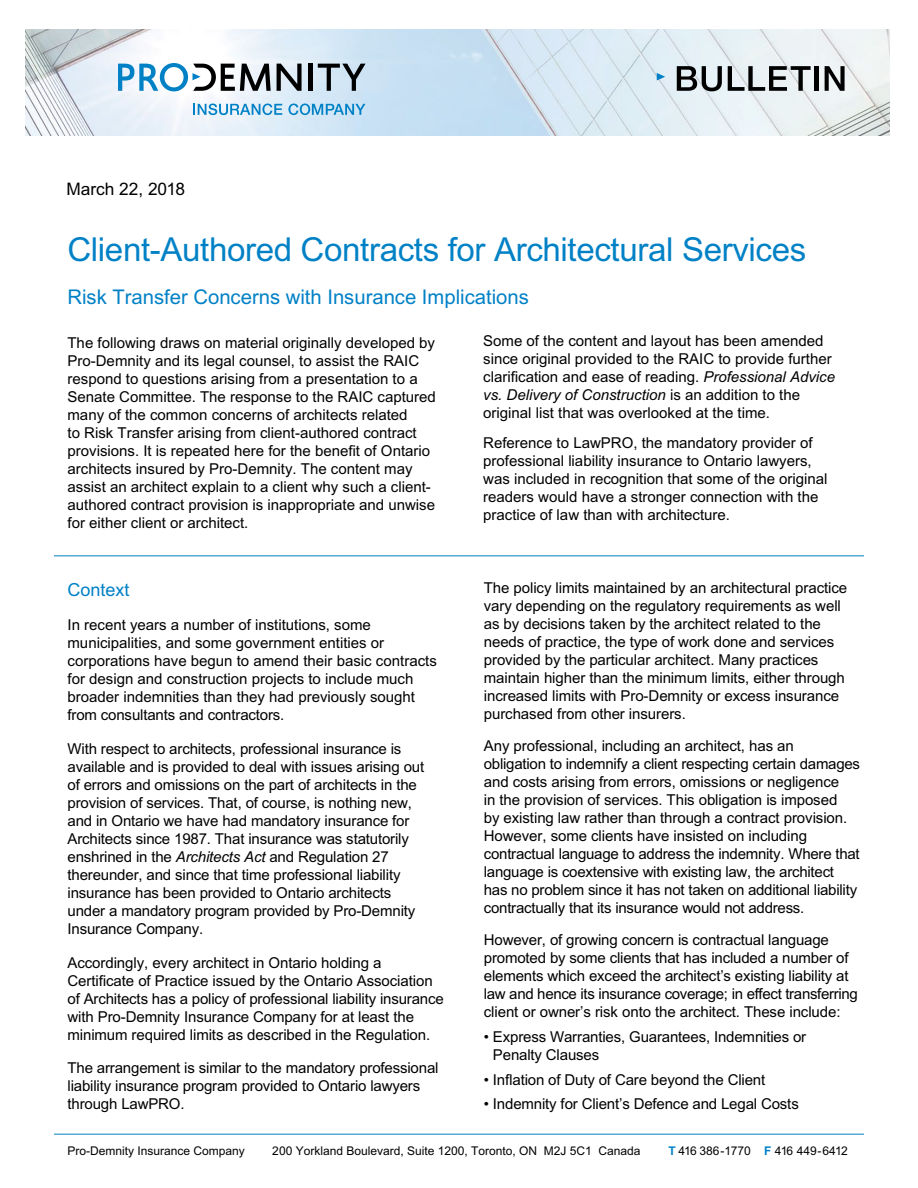
<style>
.page{position:relative;width:918px;height:1188px;background:#fff}
.page>*{position:absolute;margin:0;border:0;box-sizing:border-box;transform-origin:0 0}
.t1{font:33px "M Arial";letter-spacing:-.01em;color:#0081c6}
.t2{font:20.25px "M Arial";color:#0081c6}
.t3{font:18px "M Arial";color:#0081c6}
.t4{font:17.25px "M Arial";color:#000}
.t5{font:15px/18px "M Arial";letter-spacing:-.005em;color:#000}
.t6{font:12px "M Arial";color:#000}
.s1{font-style:italic}
.s2{font-weight:700;color:#0081c6}
</style>
<div class="page">
<hr style="left:54px;top:1134px;width:810px;height:1px;background:#0081c6">
<img style="left:26px;top:30px;width:864px;height:106px">
<svg style="left:677px;top:66px;width:45px;height:25px"></svg>
<svg style="left:728px;top:66px;width:83px;height:25px"></svg>
<div style="left:814px;top:66px;width:5px;height:25px;background:#000"></div>
<svg style="left:825px;top:66px;width:20px;height:25px"></svg>
<svg style="left:657px;top:73px;width:8px;height:7px"></svg>
<svg style="left:118px;top:63px;width:153px;height:28px"></svg>
<svg style="left:277px;top:64px;width:25px;height:27px"></svg>
<hr style="left:308px;top:64px;width:4px;height:27px;background:#000">
<svg style="left:318px;top:64px;width:48px;height:27px"></svg>
<svg style="left:193px;top:104px;width:89px;height:11px"></svg>
<svg style="left:288px;top:104px;width:77px;height:11px"></svg>
<hr style="left:54px;top:555px;width:810px;height:1px;background:#0081c6">
<p class="t4" style="left:67px;top:179px;width:120px">March 22, 2018</p>
<h1 class="t1" style="left:68px;top:231px;width:740px">Client-Authored Contracts for Architectural Services</h1>
<h2 class="t2" style="left:68px;top:285px;width:463px">Risk Transfer Concerns with Insurance Implications</h2>
<p class="t5" style="left:483px;top:331px;width:353px">Some of the content and layout has been amended since original provided to the RAIC to provide further clarification and ease of reading. <span class="s1">Professional Advice vs. Delivery of Construction</span> is an addition to the original list that was overlooked at the time.</p>
<p class="t5" style="left:483px;top:433px;width:346px">Reference to LawPRO, the mandatory provider of professional liability insurance to Ontario lawyers, was included in recognition that some of the original readers would have a stronger connection with the practice of law than with architecture.</p>
<p class="t5" style="left:68px;top:333px;width:370px">The following draws on material originally developed by Pro-Demnity and its legal counsel, to assist the RAIC respond to questions arising from a presentation to a Senate Committee. The response to the RAIC captured many of the common concerns of architects related<br>to Risk Transfer arising from client-authored contract provisions. It is repeated here for the benefit of Ontario architects insured by Pro-Demnity. The content may assist an architect explain to a client why such a client&shy;authored contract provision is inappropriate and unwise for either client or architect.</p>
<p class="t3" style="left:68px;top:579px;width:64px">Context</p>
<p class="t5" style="left:68px;top:616px;width:371px">In recent years a number of institutions, some municipalities, and some government entities or corporations have begun to amend their basic contracts for design and construction projects to include much broader indemnities than they had previously sought from consultants and contractors.</p>
<p class="t5" style="left:68px;top:740px;width:358px">With respect to architects, professional insurance is available and is provided to deal with issues arising out of errors and omissions on the part of architects in the provision of services. That, of course, is nothing new, and in Ontario we have had mandatory insurance for Architects since 1987. That insurance was statutorily enshrined in the <span class="s1">Architects Act</span> and Regulation 27 thereunder, and since that time professional liability insurance has been provided to Ontario architects under a mandatory program provided by Pro-Demnity Insurance Company.</p>
<p class="t5" style="left:68px;top:953px;width:378px">Accordingly, every architect in Ontario holding a Certificate of Practice issued by the Ontario Association of Architects has a policy of professional liability insurance with Pro-Demnity Insurance Company for at least the minimum required limits as described in the Regulation.</p>
<p class="t5" style="left:68px;top:1059px;width:373px">The arrangement is similar to the mandatory professional liability insurance program provided to Ontario lawyers through LawPRO.</p>
<p class="t5" style="left:484px;top:579px;width:365px">The policy limits maintained by an architectural practice vary depending on the regulatory requirements as well as by decisions taken by the architect related to the needs of practice, the type of work done and services provided by the particular architect. Many practices maintain higher than the minimum limits, either through increased limits with Pro-Demnity or excess insurance purchased from other insurers.</p>
<p class="t5" style="left:484px;top:737px;width:378px">Any professional, including an architect, has an<br>obligation to indemnify a client respecting certain damages and costs arising from errors, omissions or negligence<br>in the provision of services. This obligation is imposed<br>by existing law rather than through a contract provision.<br>However, some clients have insisted on including contractual language to address the indemnity. Where that language is coextensive with existing law, the architect has no problem since it has not taken on additional liability contractually that its insurance would not address.</p>
<p class="t5" style="left:484px;top:931px;width:376px">However, of growing concern is contractual language promoted by some clients that has included a number of elements which exceed the architect’s existing liability at law and hence its insurance coverage; in effect transferring client or owner’s risk onto the architect. These include:</p>
<p class="t5" style="left:493px;top:1028px;width:315px;text-indent:-9px">• Express Warranties, Guarantees, Indemnities or<br>Penalty Clauses</p>
<p class="t5" style="left:484px;top:1070px;width:283px">• Inflation of Duty of Care beyond the Client</p>
<p class="t5" style="left:484px;top:1095px;width:316px">• Indemnity for Client’s Defence and Legal Costs</p>
<p class="t6" style="left:68px;top:1144px;width:179px">Pro-Demnity Insurance Company</p>
<p class="t6" style="left:272px;top:1144px;width:370px">200 Yorkland Boulevard, Suite 1200, Toronto, ON M2J 5C1 Canada</p>
<p class="t6" style="left:668px;top:1144px;width:181px"><span class="s2">T</span> 416 386-1770 <span class="s2">F</span> 416 449-6412</p>
</div>
